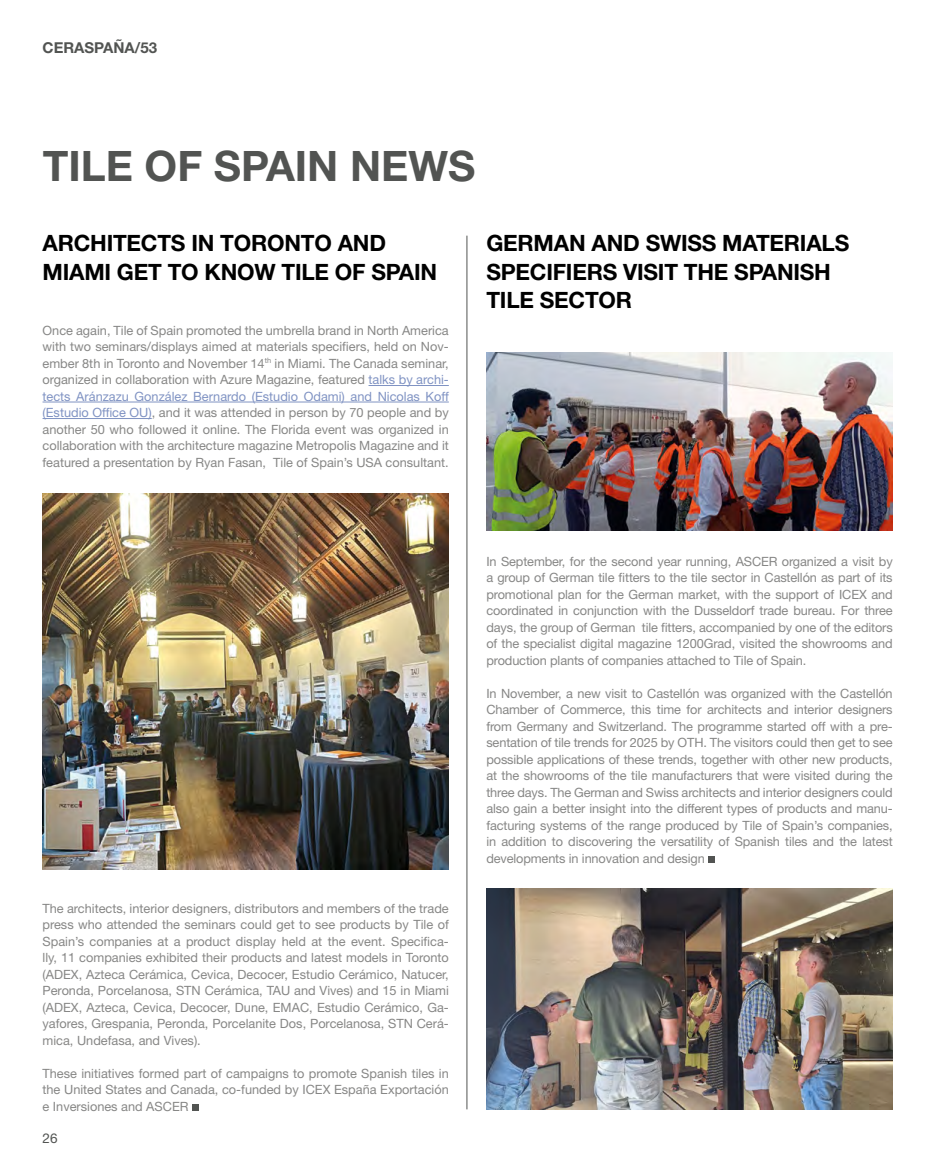
<style>
.page{position:relative;width:936px;height:1170px;background:#fff}
.page>*{position:absolute;margin:0;border:0;box-sizing:border-box;transform-origin:0 0}
.t1{font:700 42px "Helvetica Neue LT Std";color:#525452}
.t2{font:700 22.5px/28.5px "Helvetica Neue LT Std";letter-spacing:-.01em;color:#000}
.t3{font:700 15px "Helvetica Neue LT Std";color:#525452}
.t4{font:13.5px "Helvetica Neue LT Std";color:#525452}
.t5{font:12.75px/16.5px "Helvetica Neue LT Std";color:#878786;text-align:justify}
.s1{color:#8093c3}
</style>
<div class="page">
<hr style="left:368px;top:385px;width:81px;height:1px;background:#8093c3">
<hr style="left:43px;top:401px;width:406px;height:1px;background:#8093c3">
<hr style="left:43px;top:418px;width:109px;height:1px;background:#8093c3">
<div style="left:192px;top:1103px;width:7px;height:7px;background:#525452"></div>
<div style="left:708px;top:856px;width:7px;height:7px;background:#525452"></div>
<hr style="left:466px;top:235px;width:1px;height:874px;background:#525452">
<img style="left:43px;top:493px;width:406px;height:376px">
<img style="left:486px;top:352px;width:406px;height:178px">
<img style="left:486px;top:888px;width:406px;height:221px">
<p class="t3" style="left:43px;top:39px;width:116px">CERASPAÑA/53</p>
<h1 class="t1" style="left:43px;top:140px;width:434px">TILE OF SPAIN NEWS</h1>
<h2 class="t2" style="left:43px;top:228px;width:396px">ARCHITECTS IN TORONTO AND<br>MIAMI GET TO KNOW TILE OF SPAIN</h2>
<p class="t5" style="left:43px;top:322px;width:408px">Once again, Tile of Spain promoted the umbrella brand in North America with two seminars/displays aimed at materials specifiers, held on Nov&shy;ember 8th in Toronto and November 14<sup>th</sup> in Miami. The Canada seminar, organized in collaboration with Azure Magazine, featured <span class="s1">talks by archi&shy;tects Aránzazu González Bernardo (Estudio Odami) and Nicolas Koff (Estudio Office OU)</span>, and it was attended in person by 70 people and by another 50 who followed it online. The Florida event was organized in collaboration with the architecture magazine Metropolis Magazine and it featured a presentation by Ryan Fasan, Tile of Spain’s USA consultant.</p>
<h2 class="t2" style="left:486px;top:228px;width:364px">GERMAN AND SWISS MATERIALS<br>SPECIFIERS VISIT THE SPANISH<br>TILE SECTOR</h2>
<p class="t5" style="left:43px;top:899px;width:408px">The architects, interior designers, distributors and members of the trade press who attended the seminars could get to see products by Tile of Spain’s companies at a product display held at the event. Specifica&shy;lly, 11 companies exhibited their products and latest models in Toronto (ADEX, Azteca Cerámica, Cevica, Decocer, Estudio Cerámico, Natucer, Peronda, Porcelanosa, STN Cerámica, TAU and Vives) and 15 in Miami (ADEX, Azteca, Cevica, Decocer, Dune, EMAC, Estudio Cerámico, Ga&shy;yafores, Grespania, Peronda, Porcelanite Dos, Porcelanosa, STN Cerá&shy;mica, Undefasa, and Vives).</p>
<p class="t5" style="left:43px;top:1064px;width:408px">These initiatives formed part of campaigns to promote Spanish tiles in the United States and Canada, co-funded by ICEX España Exportación e Inversiones and ASCER</p>
<p class="t4" style="left:43px;top:1130px;width:17px">26</p>
<p class="t5" style="left:486px;top:553px;width:408px">In September, for the second year running, ASCER organized a visit by a group of German tile fitters to the tile sector in Castellón as part of its promotional plan for the German market, with the support of ICEX and coordinated in conjunction with the Dusseldorf trade bureau. For three days, the group of German tile fitters, accompanied by one of the editors of the specialist digital magazine 1200Grad, visited the showrooms and production plants of companies attached to Tile of Spain.</p>
<p class="t5" style="left:486px;top:685px;width:408px">In November, a new visit to Castellón was organized with the Castellón Chamber of Commerce, this time for architects and interior designers from Germany and Switzerland. The programme started off with a pre&shy;sentation of tile trends for 2025 by OTH. The visitors could then get to see possible applications of these trends, together with other new products, at the showrooms of the tile manufacturers that were visited during the three days. The German and Swiss architects and interior designers could also gain a better insight into the different types of products and manu&shy;facturing systems of the range produced by Tile of Spain’s companies, in addition to discovering the versatility of Spanish tiles and the latest developments in innovation and design</p>
</div>
